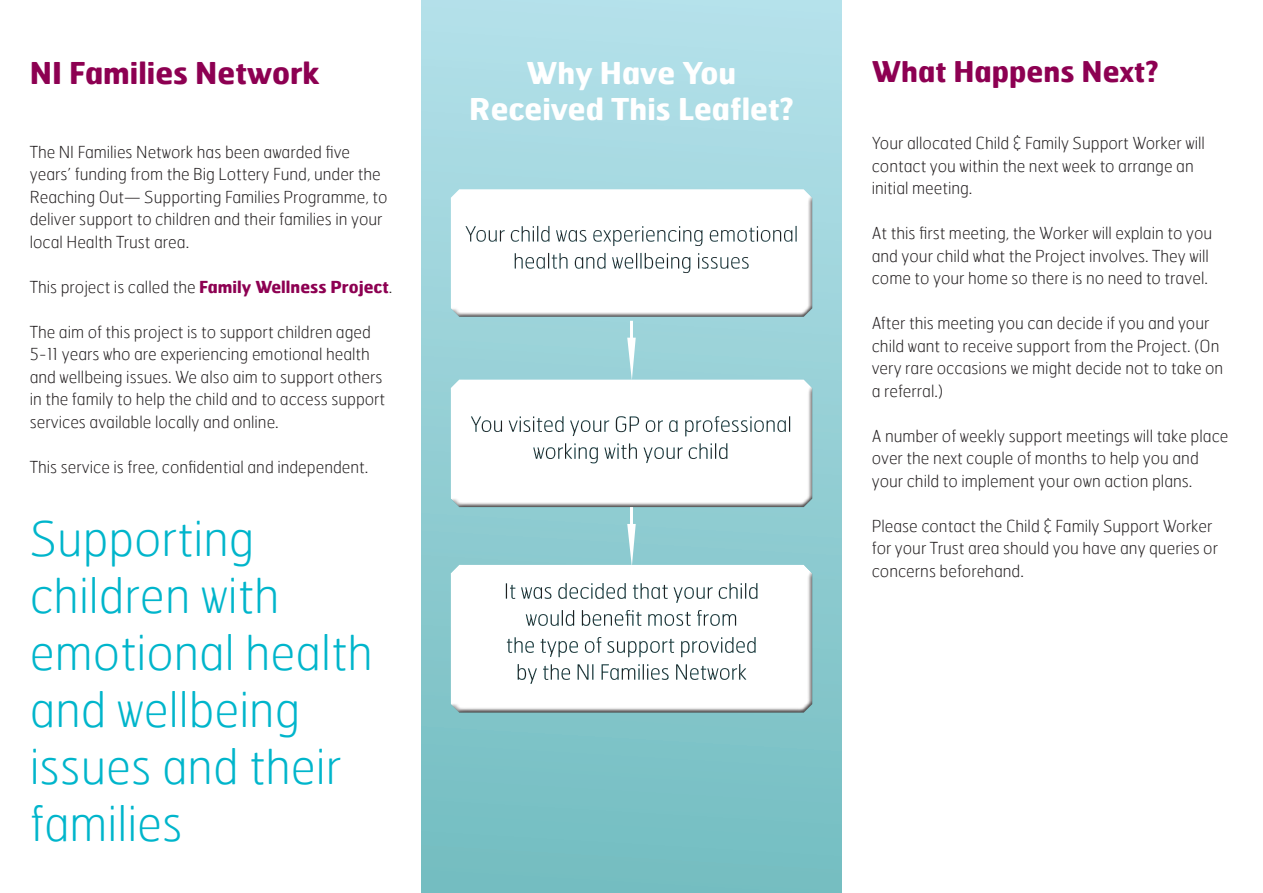
<style>
.page{position:relative;width:1263px;height:893px;background:#fff}
.page>*{position:absolute;margin:0;border:0;box-sizing:border-box;transform-origin:0 0}
.t1{font:100 48px/57px "Hermes";color:#00b5cb}
.t2{font:700 30px/36px "Hermes";color:#fff;text-align:center}
.t3{font:700 30px "Hermes";color:#8d0052}
.t4{font:700 28.5px "Hermes";color:#8d0052}
.t5{font:100 16.5px/22.5px "Hermes";color:#231f20}
.s1{font-weight:700;color:#8d0052}
</style>
<div class="page">
<div style="left:422px;top:1px;width:419px;height:891px;background:linear-gradient(to bottom,#b4e1ea,#74bdc0)"></div>
<div style="left:450px;top:379px;width:367px;height:120px;background:#fff"></div>
<div style="left:450px;top:384px;width:367px;height:125px;background:#231f20;opacity:.75"></div>
<div style="left:450px;top:565px;width:363px;height:140px;background:#fff"></div>
<div style="left:450px;top:570px;width:363px;height:143px;background:#231f20;opacity:.75"></div>
<div style="left:450px;top:189px;width:366px;height:120px;background:#fff"></div>
<div style="left:450px;top:194px;width:368px;height:125px;background:#231f20;opacity:.75"></div>
<svg style="left:627px;top:321px;width:9px;height:59px"></svg>
<svg style="left:627px;top:507px;width:9px;height:58px"></svg>
<h2 class="t3" style="left:30px;top:53px;width:292px">NI Families Network</h2>
<h3 class="t4" style="left:872px;top:53px;width:288px">What Happens Next?</h3>
<h2 class="t2" style="left:469px;top:53px;width:326px">Why Have You<br>Received This Leaflet?</h2>
<p class="t5" style="left:30px;top:140px;width:359px">The NI Families Network has been awarded five years’ funding from the Big Lottery Fund, under the Reaching Out— Supporting Families Programme, to deliver support to children and their families in your local Health Trust area.</p>
<p class="t5" style="left:30px;top:275px;width:364px">This project is called the <span class="s1">Family Wellness Project</span>.</p>
<p class="t5" style="left:30px;top:320px;width:357px">The aim of this project is to support children aged 5-11 years who are experiencing emotional health and wellbeing issues. We also aim to support others in the family to help the child and to access support services available locally and online.</p>
<p class="t5" style="left:30px;top:455px;width:340px">This service is free, confidential and independent.</p>
<h1 class="t1" style="left:30px;top:509px;width:345px">Supporting children with emotional health and wellbeing issues and their families</h1>
<p class="t5" style="left:872px;top:132px;width:335px">Your allocated Child &amp; Family Support Worker will contact you within the next week to arrange an initial meeting.</p>
<p class="t5" style="left:872px;top:222px;width:342px">At this first meeting, the Worker will explain to you and your child what the Project involves. They will come to your home so there is no need to travel.</p>
<p class="t5" style="left:872px;top:312px;width:353px">After this meeting you can decide if you and your child want to receive support from the Project. (On very rare occasions we might decide not to take on a referral.)</p>
<p class="t5" style="left:872px;top:424px;width:358px">A number of weekly support meetings will take place over the next couple of months to help you and your child to implement your own action plans.</p>
<p class="t5" style="left:872px;top:514px;width:348px">Please contact the Child &amp; Family Support Worker for your Trust area should you have any queries or concerns beforehand.</p>
</div>
